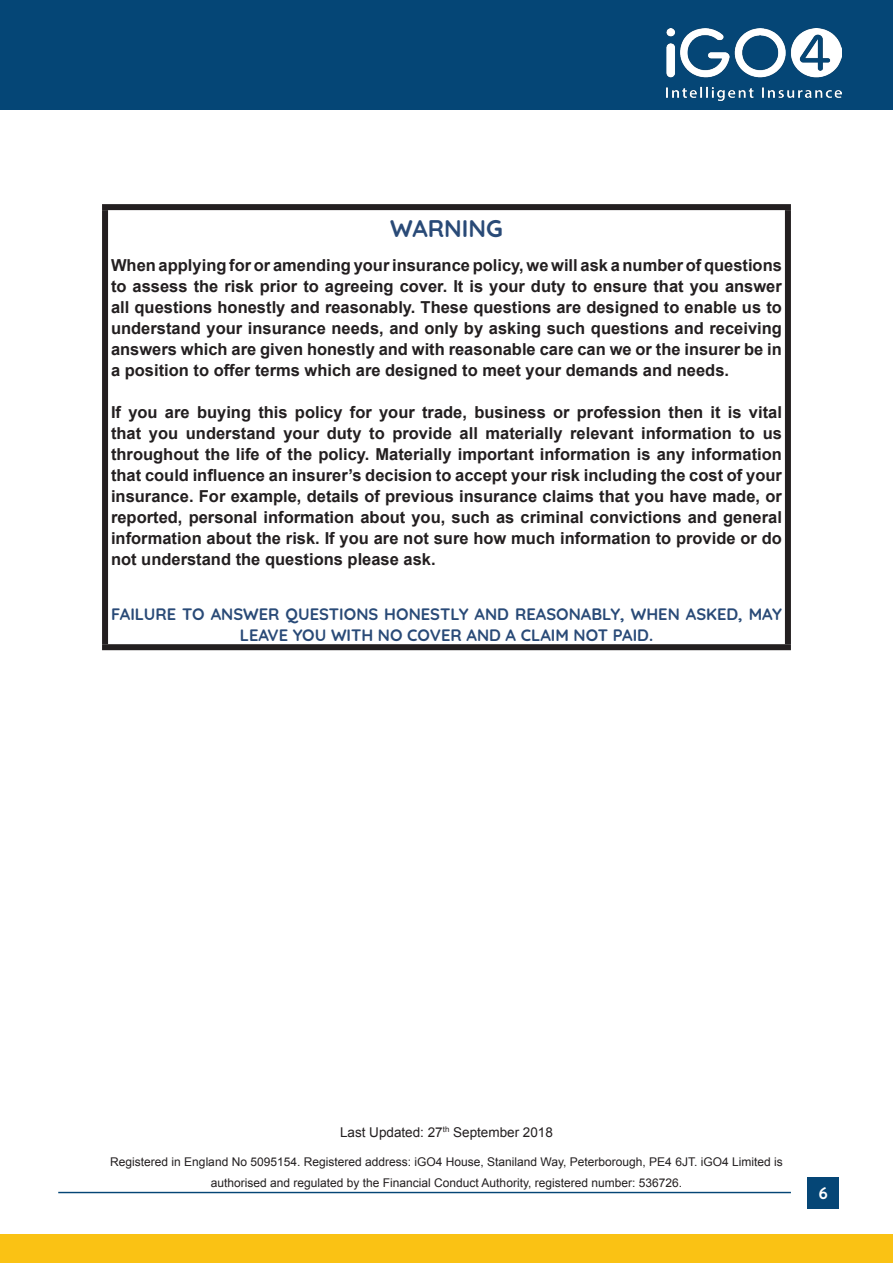
<style>
.page{position:relative;width:893px;height:1263px;background:#fff}
.page>*{position:absolute;margin:0;border:0;box-sizing:border-box;transform-origin:0 0}
.t1{font:700 24px "Quicksand";color:#294a77}
.t2{font:700 16.5px/21px "Arial";color:#231f20;text-align:justify}
.t3{font:700 16.5px/21px "Quicksand";color:#294a77;text-align:center}
.t4{font:700 16.5px "Brandon Text";color:#fff}
.t5{font:13.5px "Arial";color:#231f20}
.t6{font:12px/21px "Arial";color:#231f20;text-align:center}
</style>
<div class="page">
<div style="left:0;top:0;width:893px;height:110px;background:#054676"></div>
<img style="left:666px;top:28px;width:175px;height:73px">
<div style="left:0;top:1234px;width:893px;height:29px;background:#fac214"></div>
<div style="left:807px;top:1177px;width:32px;height:32px;background:#054676"></div>
<hr style="left:58px;top:1192px;width:733px;height:1px;background:#054676">
<div style="left:102px;top:204px;width:689px;height:6px;background:#231f20"></div>
<div style="left:102px;top:210px;width:6px;height:434px;background:#231f20"></div>
<div style="left:785px;top:210px;width:6px;height:434px;background:#231f20"></div>
<div style="left:102px;top:644px;width:689px;height:6px;background:#231f20"></div>
<p class="t1" style="left:390px;top:209px;width:114px">WARNING</p>
<p class="t2" style="left:111px;top:255px;width:672px">When applying for or amending your insurance policy, we will ask a number of questions to assess the risk prior to agreeing cover. It is your duty to ensure that you answer all questions honestly and reasonably. These questions are designed to enable us to understand your insurance needs, and only by asking such questions and receiving answers which are given honestly and with reasonable care can we or the insurer be in a position to offer terms which are designed to meet your demands and needs.</p>
<p class="t2" style="left:111px;top:402px;width:672px">If you are buying this policy for your trade, business or profession then it is vital that you understand your duty to provide all materially relevant information to us throughout the life of the policy. Materially important information is any information that could influence an insurer’s decision to accept your risk including the cost of your insurance. For example, details of previous insurance claims that you have made, or reported, personal information about you, such as criminal convictions and general information about the risk. If you are not sure how much information to provide or do not understand the questions please ask.</p>
<p class="t3" style="left:111px;top:602px;width:672px">FAILURE TO ANSWER QUESTIONS HONESTLY AND REASONABLY, WHEN ASKED, MAY<br>LEAVE YOU WITH NO COVER AND A CLAIM NOT PAID.</p>
<p class="t5" style="left:340px;top:1123px;width:214px">Last Updated: 27<sup>th</sup> September 2018</p>
<p class="t6" style="left:110px;top:1151px;width:674px">Registered in England No 5095154. Registered address: iGO4 House, Staniland Way, Peterborough, PE4 6JT. iGO4 Limited is authorised and regulated by the Financial Conduct Authority, registered number: 536726.</p>
<p class="t4" style="left:818px;top:1182px;width:11px">6</p>
</div>
